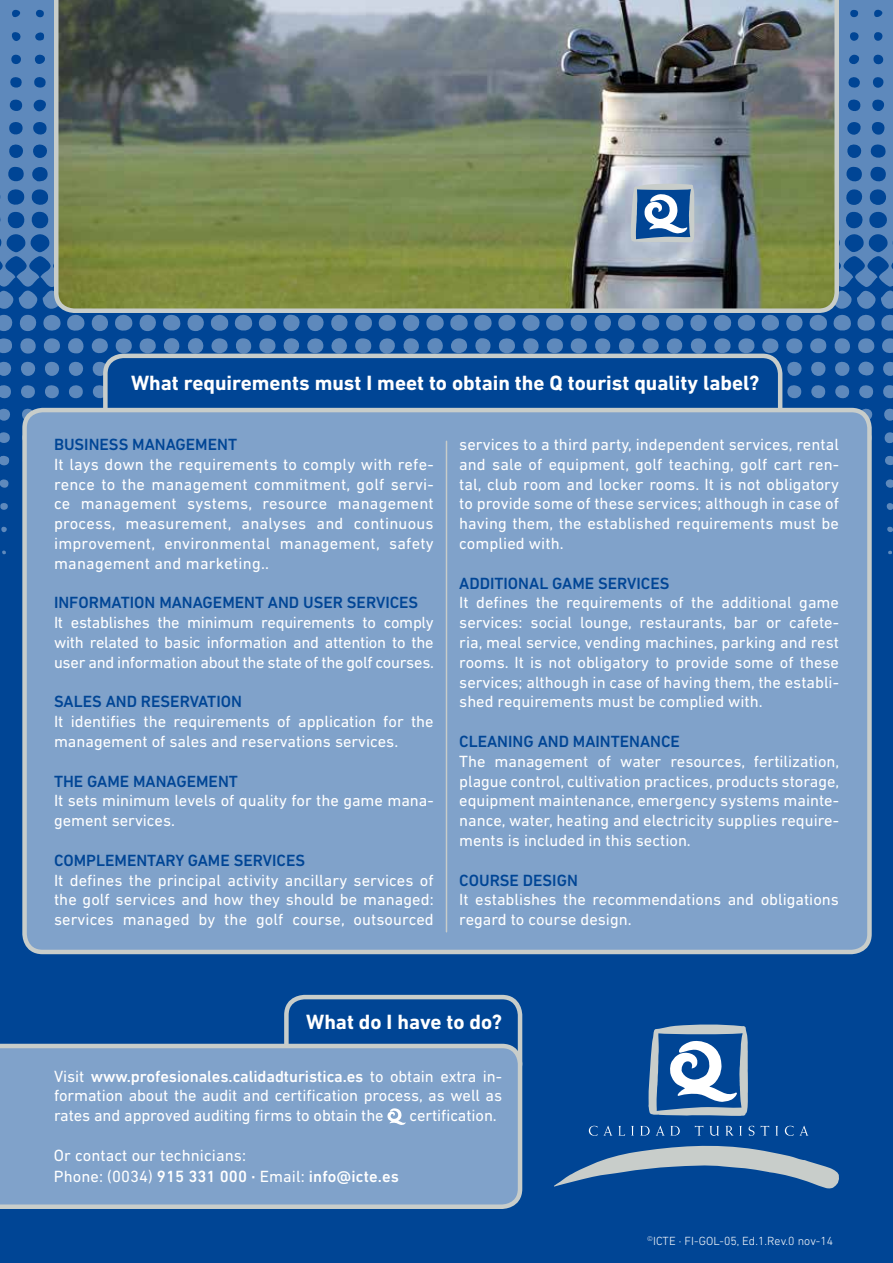
<style>
.page{position:relative;width:893px;height:1263px;background:#004595}
.page>*{position:absolute;margin:0;border:0;box-sizing:border-box;transform-origin:0 0}
.t1{font:700 21px "DIN Next LT Pro";color:#fff}
.t2{font:16.5px/19.8px "DIN Next LT Pro";color:#fff;text-align:justify}
.t3{font:500 16.5px "DIN Next LT Pro";color:#004595}
.t4{font:300 12px "DIN Next LT Pro";letter-spacing:.005em;color:#fff}
.s1{font-weight:500}
.s2{font-weight:500;font-size:18px}
</style>
<div class="page">
<svg style="left:0;top:0;width:893px;height:287px;fill:#5e89bc"></svg>
<svg style="left:376px;top:290px;width:517px;height:111px"></svg>
<svg style="left:0;top:290px;width:374px;height:109px"></svg>
<svg style="left:884px;top:408px;width:9px;height:13px"></svg>
<svg style="left:858px;top:408px;width:15px;height:11px"></svg>
<svg style="left:834px;top:407px;width:17px;height:1px"></svg>
<svg style="left:91px;top:407px;width:12px;height:1px"></svg>
<svg style="left:22px;top:408px;width:10px;height:11px"></svg>
<svg style="left:0;top:408px;width:10px;height:13px"></svg>
<svg style="left:884px;top:432px;width:9px;height:12px"></svg>
<svg style="left:0;top:432px;width:10px;height:11px"></svg>
<svg style="left:885px;top:456px;width:8px;height:9px"></svg>
<svg style="left:0;top:455px;width:10px;height:11px"></svg>
<svg style="left:885px;top:479px;width:8px;height:9px"></svg>
<svg style="left:0;top:479px;width:9px;height:9px"></svg>
<svg style="left:886px;top:503px;width:7px;height:7px"></svg>
<svg style="left:0;top:503px;width:8px;height:7px"></svg>
<svg style="left:1px;top:526px;width:6px;height:6px"></svg>
<svg style="left:887px;top:526px;width:6px;height:6px"></svg>
<svg style="left:888px;top:550px;width:4px;height:4px"></svg>
<svg style="left:2px;top:550px;width:4px;height:5px"></svg>
<div style="left:105px;top:356px;width:675px;height:83px;background:#004595;border-radius:18px"></div>
<div style="left:103px;top:354px;width:679px;height:88px;border:4px solid #c8cdca;border-radius:18px"></div>
<div style="left:25px;top:410px;width:844px;height:542px;background:#80a2ca;border-radius:18px"></div>
<div style="left:22px;top:408px;width:850px;height:546px;border:4px solid #c8cdca;border-radius:18px"></div>
<hr style="left:446px;top:441px;width:1px;height:491px;background:#c8cdca">
<img style="left:54px;top:0;width:785px;height:313px">
<svg style="left:631px;top:183px;width:63px;height:60px"></svg>
<div style="left:284px;top:995px;width:238px;height:88px;border:4px solid #c8cdca;border-radius:18px"></div>
<svg style="left:0;top:1044px;width:522px;height:165px;background:#84a4c9"></svg>
<svg style="left:648px;top:1024px;width:100px;height:92px"></svg>
<svg style="left:554px;top:1145px;width:285px;height:43px"></svg>
<svg style="left:589px;top:1126px;width:23px;height:10px"></svg>
<svg style="left:618px;top:1126px;width:7px;height:10px"></svg>
<svg style="left:631px;top:1126px;width:3px;height:9px"></svg>
<svg style="left:640px;top:1126px;width:10px;height:9px"></svg>
<svg style="left:656px;top:1126px;width:24px;height:9px"></svg>
<svg style="left:695px;top:1126px;width:8px;height:9px"></svg>
<svg style="left:709px;top:1126px;width:10px;height:10px"></svg>
<svg style="left:726px;top:1126px;width:7px;height:9px"></svg>
<svg style="left:739px;top:1126px;width:3px;height:9px"></svg>
<svg style="left:749px;top:1126px;width:5px;height:10px"></svg>
<svg style="left:761px;top:1126px;width:8px;height:9px"></svg>
<svg style="left:775px;top:1126px;width:3px;height:9px"></svg>
<svg style="left:785px;top:1126px;width:9px;height:10px"></svg>
<svg style="left:800px;top:1126px;width:8px;height:9px"></svg>
<svg style="left:387px;top:1108px;width:19px;height:17px"></svg>
<p class="t1" style="left:131px;top:371px;width:630px">What requirements must I meet to obtain the Q tourist quality label?</p>
<p class="t3" style="left:54px;top:435px;width:46px">BUSINESS</p>
<p class="t3" style="left:132px;top:435px;width:86px">MANAGE MENT</p>
<p class="t2" style="left:54px;top:454px;width:381px">It lays down the requirements to comply with refe&shy;rence to the management commitment, golf servi&shy;ce management systems, resource management process, measurement, analyses and continuous improvement, environmental management, safety management and marketing..</p>
<p class="t3" style="left:54px;top:593px;width:192px">IN FORMATION MANAGEMENT</p>
<p class="t3" style="left:268px;top:593px;width:141px">AND USER SERVICES</p>
<p class="t2" style="left:54px;top:612px;width:382px">It establishes the minimum requirements to comply with related to basic information and attention to the user and information about the state of the golf courses.</p>
<p class="t3" style="left:54px;top:692px;width:187px">SALES AND RESERVATION</p>
<p class="t2" style="left:54px;top:711px;width:381px">It identifies the requirements of application for the management of sales and reservations services.</p>
<p class="t3" style="left:54px;top:771px;width:165px">THE GAME MANAGEMENT</p>
<p class="t2" style="left:54px;top:791px;width:381px">It sets minimum levels of quality for the game mana&shy;gement services.</p>
<p class="t3" style="left:54px;top:851px;width:242px">COMPLEMENTARY GAME SERVICES</p>
<p class="t2" style="left:54px;top:870px;width:381px">It defines the principal activity ancillary services of the golf services and how they should be managed: services managed by the golf course, outsourced</p>
<p class="t2" style="left:459px;top:434px;width:381px">services to a third party, independent services, rental and sale of equipment, golf teaching, golf cart ren&shy;tal, club room and locker rooms. It is not obligatory to provide some of these services; although in case of having them, the established requirements must be complied with.</p>
<p class="t3" style="left:459px;top:573px;width:201px">ADDITIONAL GAME SERVICES</p>
<p class="t2" style="left:459px;top:593px;width:381px">It defines the requirements of the additional game services: social lounge, restaurants, bar or cafete&shy;ria, meal service, vending machines, parking and rest rooms. It is not obligatory to provide some of these services; although in case of having them, the establi&shy;shed requirements must be complied with.</p>
<p class="t3" style="left:459px;top:732px;width:152px">CLEANING AND MAINTEN</p>
<p class="t3" style="left:640px;top:732px;width:39px">ANCE</p>
<p class="t2" style="left:459px;top:751px;width:382px">The management of water resources, fertilization, plague control, cultivation practices, products storage, equipment maintenance, emergency systems mainte&shy;nance, water, heating and electricity supplies require&shy;ments is included in this section.</p>
<p class="t3" style="left:459px;top:870px;width:108px">COURSE DESIGN</p>
<p class="t2" style="left:459px;top:890px;width:381px">It establishes the recommendations and obligations regard to course design.</p>
<p class="t1" style="left:306px;top:1009px;width:197px">What do I have to do?</p>
<p class="t2" style="left:54px;top:1066px;width:450px">Visit <span class="s1">WWW.PROFESIONALES.CALIDADTURISTICA.ES</span> to obtain extra in&shy;formation about the audit and certification process, as well as rates and approved auditing firms to obtain the</p>
<p class="t2" style="left:409px;top:1105px;width:89px">certification.</p>
<p class="t2" style="left:54px;top:1144px;width:346px;line-height:21.6px">Or contact our technicians:<br>Phone: (0034) <span class="s1">915 331 000</span> <span class="s2">·</span> Email: <span class="s1">INFO@ICTE.ES</span></p>
<p class="t4" style="left:647px;top:1234px;width:187px"><sup>©</sup>ICTE · FI-GOL-05, Ed.1.Rev.0 nov-14</p>
</div>
